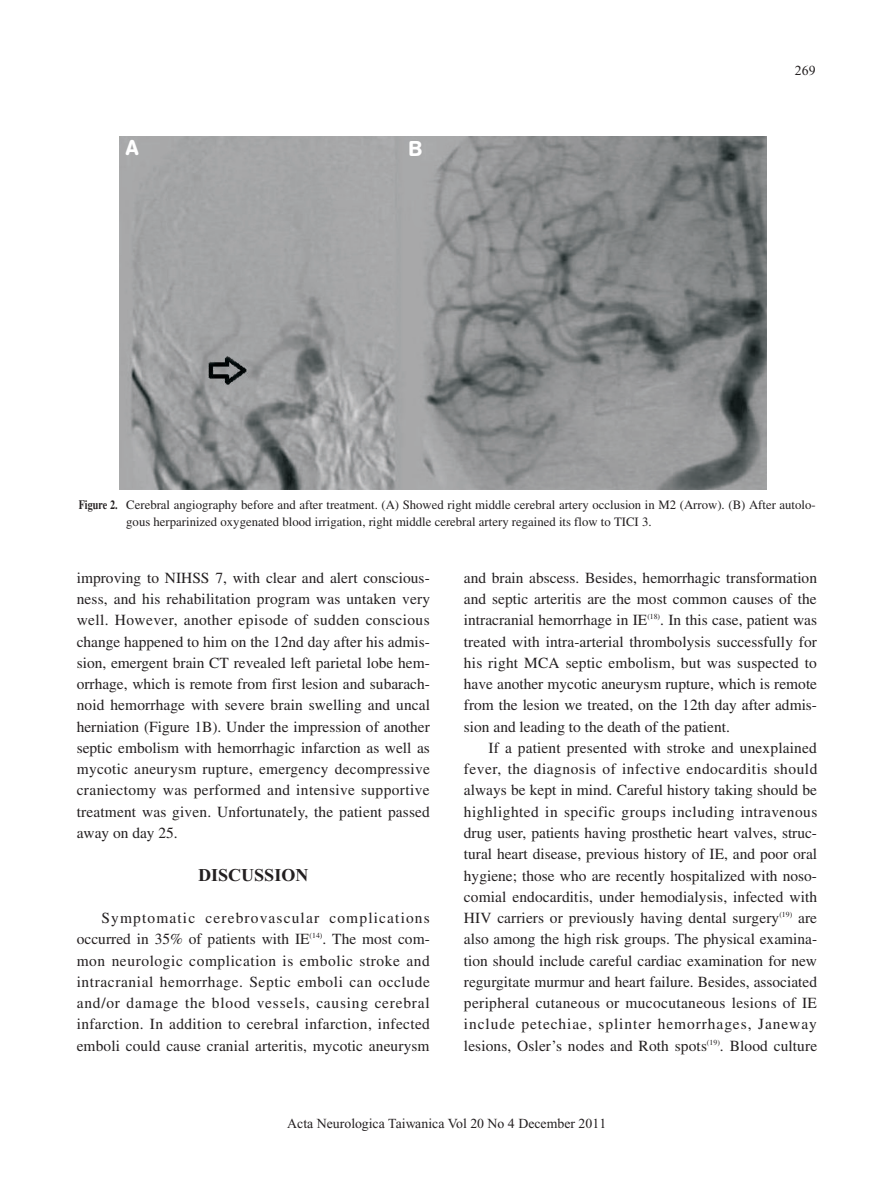
<style>
.page{position:relative;width:893px;height:1192px;background:#fff}
.page>*{position:absolute;margin:0;border:0;box-sizing:border-box;transform-origin:0 0}
.t1{font:500 21.3px "AG Book Rounded";color:#fff}
.t2{font:700 18px "Times New Roman";color:#231f20}
.t3{font:15.45px/21.3px "Times";letter-spacing:.005em;color:#231f20;text-align:justify}
.t4{font:13.8px "Times New Roman";color:#231f20}
.t5{font:12.75px/16.5px "Times";color:#231f20}
.s1{font-weight:700}
</style>
<div class="page">
<svg style="left:119px;top:136px;width:648px;height:354px;background:#919394"></svg>
<h1 class="t1" style="left:126px;top:139px;width:14px">A</h1>
<h1 class="t1" style="left:408px;top:141px;width:15px">B</h1>
<p class="t4" style="left:794px;top:65px;width:22px">269</p>
<p class="t5" style="left:126px;top:498px;width:690px;text-indent:-48px"><span class="s1">Figure 2.</span> Cerebral angiography before and after treatment. (A) Showed right middle cerebral artery occlusion in M2 (Arrow). (B) After autolo&shy;gous herparinized oxygenated blood irrigation, right middle cerebral artery regained its flow to TICI 3.</p>
<p class="t3" style="left:77px;top:568px;width:355px">improving to NIHSS 7, with clear and alert conscious&shy;ness, and his rehabilitation program was untaken very well. However, another episode of sudden conscious change happened to him on the 12nd day after his admis&shy;sion, emergent brain CT revealed left parietal lobe hem&shy;orrhage, which is remote from first lesion and subarach&shy;noid hemorrhage with severe brain swelling and uncal herniation (Figure 1B). Under the impression of another septic embolism with hemorrhagic infarction as well as mycotic aneurysm rupture, emergency decompressive craniectomy was performed and intensive supportive treatment was given. Unfortunately, the patient passed away on day 25.</p>
<p class="t2" style="left:198px;top:868px;width:111px">DISCUSSION</p>
<p class="t3" style="left:77px;top:908px;width:354px;text-indent:25px">Symptomatic cerebrovascular complications occurred in 35% of patients with IE<sup>(14)</sup>. The most com&shy;mon neurologic complication is embolic stroke and intracranial hemorrhage. Septic emboli can occlude and/or damage the blood vessels, causing cerebral infarction. In addition to cerebral infarction, infected emboli could cause cranial arteritis, mycotic aneurysm</p>
<p class="t3" style="left:464px;top:568px;width:354px">and brain abscess. Besides, hemorrhagic transformation and septic arteritis are the most common causes of the intracranial hemorrhage in IE<sup>(18)</sup>. In this case, patient was treated with intra-arterial thrombolysis successfully for his right MCA septic embolism, but was suspected to have another mycotic aneurysm rupture, which is remote from the lesion we treated, on the 12th day after admis&shy;sion and leading to the death of the patient.</p>
<p class="t3" style="left:464px;top:738px;width:355px;text-indent:25px">If a patient presented with stroke and unexplained fever, the diagnosis of infective endocarditis should always be kept in mind. Careful history taking should be highlighted in specific groups including intravenous drug user, patients having prosthetic heart valves, struc&shy;tural heart disease, previous history of IE, and poor oral hygiene; those who are recently hospitalized with noso&shy;comial endocarditis, under hemodialysis, infected with HIV carriers or previously having dental surgery<sup>(19)</sup> are also among the high risk groups. The physical examina&shy;tion should include careful cardiac examination for new regurgitate murmur and heart failure. Besides, associated peripheral cutaneous or mucocutaneous lesions of IE include petechiae, splinter hemorrhages, Janeway lesions, Osler’s nodes and Roth spots<sup>(19)</sup>. Blood culture</p>
<p class="t4" style="left:287px;top:1117px;width:320px">Acta Neurologica Taiwanica Vol 20 No 4 December 2011</p>
</div>
